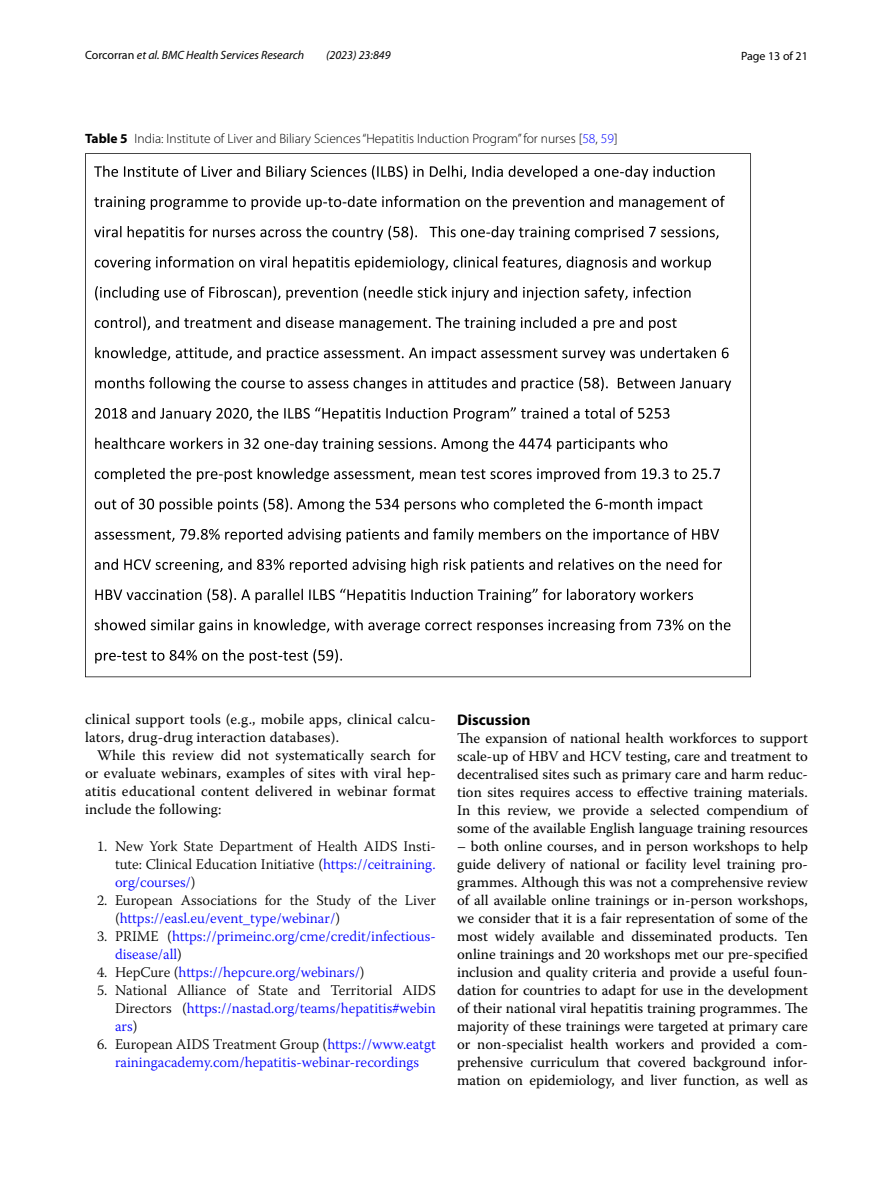
<style>
.page{position:relative;width:893px;height:1187px;background:#fff}
.page>*{position:absolute;margin:0;border:0;box-sizing:border-box;transform-origin:0 0}
.t1{font:700 15.45px "Myriad Pro";color:#000}
.t2{font:14.7px/18px "Warnock Pro";letter-spacing:.01em;color:#000;text-align:justify}
.t3{font:300 14.7px/18px "Warnock Pro";color:#000;text-align:justify}
.t4{font:300 14.7px/18px "Warnock Pro";color:#00f}
.t5{font:300 13.5px "Myriad Pro";color:#000}
.t6{font:italic 12px "Myriad Pro";color:#000}
.t7{font:12px "Myriad Pro";color:#000}
.s1{font-style:normal}
.s2{font-weight:700}
.s3{color:#00f}
.s4{color:#000}
</style>
<div class="page">
<svg style="left:85px;top:153px;width:666px;height:524px"></svg>
<svg style="left:94px;top:226px;width:624px;height:14px"></svg>
<svg style="left:579px;top:377px;width:152px;height:14px"></svg>
<svg style="left:264px;top:498px;width:438px;height:14px"></svg>
<svg style="left:207px;top:588px;width:486px;height:15px"></svg>
<svg style="left:95px;top:649px;width:247px;height:14px"></svg>
<p class="t6" style="left:85px;top:48px;width:221px"><span class="s1">Corcorran</span> et al. BMC Health Services Research</p>
<p class="t6" style="left:326px;top:48px;width:66px">(2023) 23:849</p>
<p class="t7" style="left:741px;top:48px;width:68px">Page 13 of 21</p>
<p class="t5" style="left:85px;top:131px;width:534px"><span class="s2">Table 5</span> India: Institute of Liver and Biliary Sciences “Hepatitis Induction Program” for nurses [<span class="s3">58</span>, <span class="s3">59</span>]</p>
<p class="t2" style="left:85px;top:710px;width:352px">clinical support tools (e.g., mobile apps, clinical calcu&shy;lators, drug-drug interaction databases).</p>
<p class="t2" style="left:85px;top:746px;width:352px;text-indent:12px">While this review did not systematically search for or evaluate webinars, examples of sites with viral hep&shy;atitis educational content delivered in webinar format include the following:</p>
<p class="t3" style="left:115px;top:836px;width:322px;text-indent:-18px">1. New York State Department of Health AIDS Insti&shy;tute: Clinical Education Initiative (<span class="s3">https://ceitraining. org/courses/</span>)</p>
<p class="t3" style="left:115px;top:890px;width:322px;text-indent:-18px">2. European Associations for the Study of the Liver (<span class="s3">https://easl.eu/event_type/webinar/</span>)</p>
<p class="t4" style="left:115px;top:926px;width:322px;text-indent:-18px"><span class="s4">3. PRIME (</span>https://primeinc.org/cme/credit/infectious&shy;disease/all<span class="s4">)</span></p>
<p class="t4" style="left:97px;top:962px;width:269px"><span class="s4">4. HepCure (</span>https://hepcure.org/webinars/<span class="s4">)</span></p>
<p class="t3" style="left:115px;top:980px;width:322px;text-indent:-18px">5. National Alliance of State and Territorial AIDS Directors (<span class="s3">https://nastad.org/teams/hepatitis#webin ars</span>)</p>
<p class="t4" style="left:97px;top:1034px;width:340px;text-align:center"><span class="s4">6. European AIDS Treatment Group (</span>https://www.eatgt rainingacademy.com/hepatitis-webinar-recordings</p>
<p class="t1" style="left:457px;top:709px;width:75px">Discussion</p>
<p class="t2" style="left:457px;top:728px;width:352px">The expansion of national health workforces to support scale-up of HBV and HCV testing, care and treatment to decentralised sites such as primary care and harm reduc&shy;tion sites requires access to effective training materials.<br>In this review, we provide a selected compendium of some of the available English language training resources</p>
<p class="t2" style="left:457px;top:836px;width:352px">– both online courses, and in person workshops to help guide delivery of national or facility level training pro&shy;grammes. Although this was not a comprehensive review of all available online trainings or in-person workshops, we consider that it is a fair representation of some of the most widely available and disseminated products. Ten online trainings and 20 workshops met our pre-specified inclusion and quality criteria and provide a useful foun&shy;dation for countries to adapt for use in the development of their national viral hepatitis training programmes. The majority of these trainings were targeted at primary care or non-specialist health workers and provided a com&shy;prehensive curriculum that covered background infor&shy;mation on epidemiology, and liver function, as well as</p>
</div>
